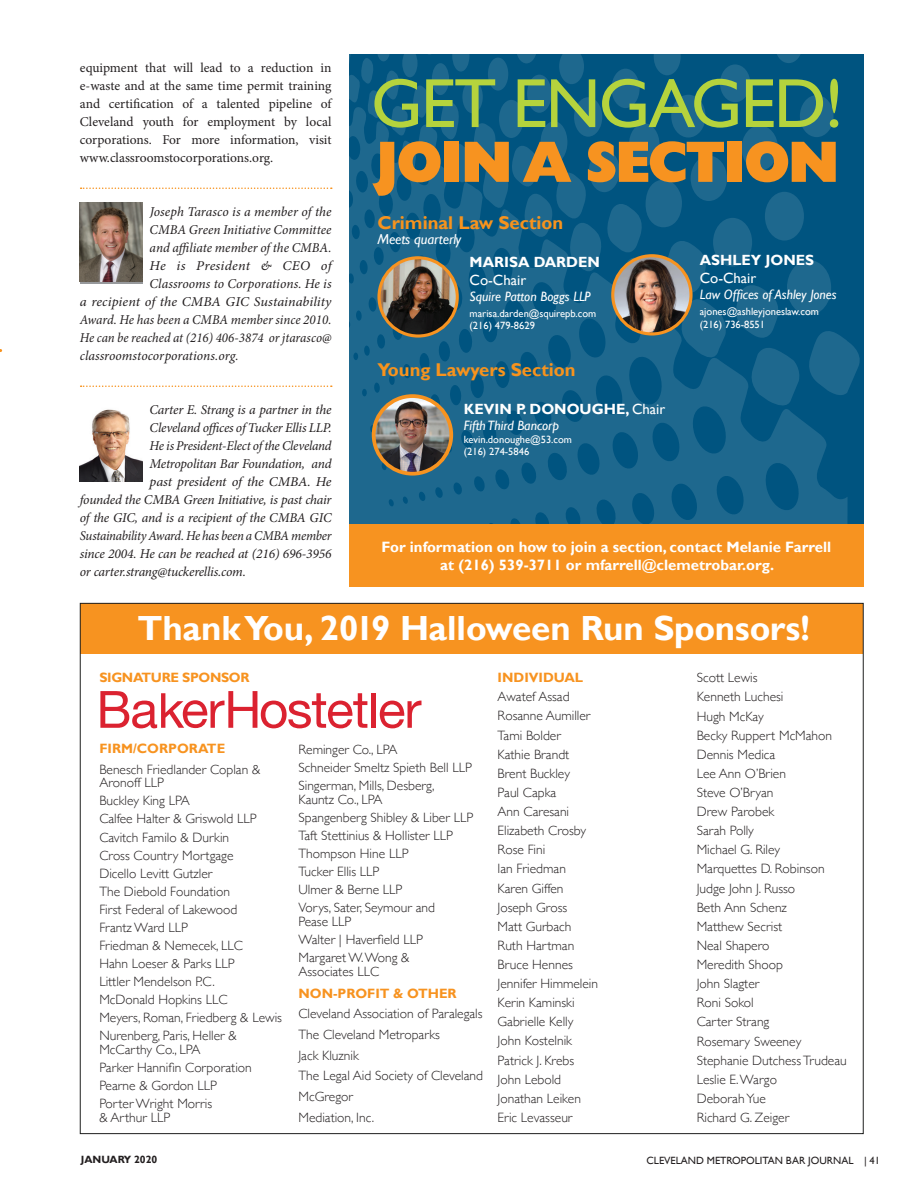
<style>
.page{position:relative;width:918px;height:1188px;background:#fff}
.page>*{position:absolute;margin:0;border:0;box-sizing:border-box;transform-origin:0 0}
.t1{font:69.9px "Gill Sans";letter-spacing:-.025em;color:#b5d33d}
.t2{font:57.75px "Gill Sans Extra Bold Display";letter-spacing:-.025em;color:#f79320}
.t3{font:700 34.95px "Gill Sans";letter-spacing:-.005em;color:#fff}
.t4{font:700 18.45px "Gill Sans";color:#f7931d}
.t5{font:700 15px/18px "Gill Sans";color:#fff;text-align:center}
.t6{font:700 14.7px "Gill Sans";color:#fff}
.t7{font:14.7px "Gill Sans";color:#fff}
.t8{font:italic 14.4px "Gill Sans";letter-spacing:-.01em;color:#fff}
.t9{font:italic 13.65px "Gill Sans";color:#fff}
.t10{font:300 13.5px/19px "Gill Sans";color:#231f20}
.t11{font:italic 13.5px "Minion Pro";letter-spacing:-.01em;color:#231f20}
.t12{font:13.5px/18px "Minion Pro";letter-spacing:-.005em;color:#231f20;text-align:justify}
.t13{font:italic 13.5px "Minion Pro";letter-spacing:-.01em;color:#231f20;scale:.96 1}
.t14{font:italic 13.5px "Minion Pro";letter-spacing:-.01em;color:#231f20;scale:1.05 1}
.t15{font:700 13.5px "Gill Sans";color:#f79320}
.t16{font:italic 13.5px "Minion Pro";letter-spacing:-.01em;color:#231f20;scale:.95 1}
.t17{font:italic 13.5px "Minion Pro";letter-spacing:.02em;color:#231f20;scale:1.05 1}
.t18{font:700 13.5px "Gill Sans";letter-spacing:-.025em;color:#f79320}
.t19{font:10.5px/12.6px "Gill Sans";color:#fff}
.t20{font:10.5px "Gill Sans";color:#231f20}
.t21{font:700 10.5px "Gill Sans";color:#231f20}
.s1{font-weight:400}
</style>
<div class="page">
<div style="left:80px;top:603px;width:783px;height:51px;background:#f79320"></div>
<svg style="left:100px;top:691px;width:267px;height:37px"></svg>
<svg style="left:380px;top:700px;width:41px;height:28px"></svg>
<hr style="left:372px;top:693px;width:4px;height:35px;background:#db2230">
<svg style="left:332px;top:54px;width:529px;height:471px;background:#19648b"></svg>
<div style="left:349px;top:525px;width:515px;height:62px;background:#f79320"></div>
<img style="left:379px;top:258px;width:78px;height:78px;border-radius:39px">
<div style="left:377px;top:256px;width:82px;height:82px;border:3px solid #f79320;border-radius:50%"></div>
<img style="left:374px;top:396px;width:77px;height:78px;border-radius:39px">
<div style="left:372px;top:394px;width:81px;height:82px;border:4px solid #f79320;border-radius:50%"></div>
<svg style="left:81px;top:188px;width:251px;height:1px"></svg>
<svg style="left:81px;top:386px;width:251px;height:1px"></svg>
<svg style="left:80px;top:281px;width:63px;height:3px"></svg>
<img style="left:80px;top:203px;width:63px;height:78px">
<img style="left:80px;top:409px;width:63px;height:73px">
<img style="left:613px;top:256px;width:78px;height:78px;border-radius:39px">
<div style="left:611px;top:254px;width:82px;height:82px;border:3px solid #f79320;border-radius:50%"></div>
<p class="t12" style="left:80px;top:59px;width:253px">equipment that will lead to a reduction in e-waste and at the same time permit training and certification of a talented pipeline of Cleveland youth for employment by local corporations. For more information, visit www.classroomstocorporations.org.</p>
<p class="t11" style="left:150px;top:202px;width:183px">Joseph Tarasco is a member of the</p>
<p class="t11" style="left:150px;top:220px;width:183px">CMBA Green Initiative Committee</p>
<p class="t11" style="left:150px;top:238px;width:183px">and affiliate member of the CMBA.</p>
<p class="t17" style="left:150px;top:256px;width:175px">He is President &amp; CEO of</p>
<p class="t11" style="left:150px;top:274px;width:183px">Classrooms to Corporations. He is</p>
<p class="t14" style="left:80px;top:292px;width:241px">a recipient of the CMBA GIC Sustainability</p>
<p class="t13" style="left:80px;top:310px;width:264px">Award. He has been a CMBA member since 2010.</p>
<p class="t16" style="left:80px;top:328px;width:267px">He can be reached at (216) 406-3874 or jtarasco@</p>
<p class="t11" style="left:80px;top:346px;width:160px">classroomstocorporations.org.</p>
<p class="t11" style="left:149px;top:400px;width:184px">Carter E. Strang is a partner in the</p>
<p class="t11" style="left:150px;top:418px;width:183px">Cleveland offices of Tucker Ellis LLP.</p>
<p class="t11" style="left:150px;top:436px;width:183px">He is President-Elect of the Cleveland</p>
<p class="t11" style="left:150px;top:454px;width:183px">Metropolitan Bar Foundation, and</p>
<p class="t14" style="left:150px;top:472px;width:175px">past president of the CMBA. He</p>
<p class="t11" style="left:80px;top:490px;width:253px">founded the CMBA Green Initiative, is past chair</p>
<p class="t11" style="left:80px;top:508px;width:253px">of the GIC, and is a recipient of the CMBA GIC</p>
<p class="t13" style="left:80px;top:526px;width:264px">Sustainability Award. He has been a CMBA member</p>
<p class="t11" style="left:80px;top:544px;width:253px">since 2004. He can be reached at (216) 696-3956</p>
<p class="t11" style="left:80px;top:562px;width:168px">or carter.strang@tuckerellis.com.</p>
<h1 class="t1" style="left:371px;top:63px;width:474px">GET ENGAGED!</h1>
<h2 class="t2" style="left:375px;top:127px;width:465px">JOIN A SECTION</h2>
<h3 class="t4" style="left:377px;top:212px;width:187px">Criminal Law Section</h3>
<p class="t8" style="left:377px;top:230px;width:85px">Meets quarterly</p>
<p class="t6" style="left:470px;top:253px;width:132px">MARISA DARDEN</p>
<p class="t7" style="left:470px;top:271px;width:58px">Co-Chair</p>
<p class="t9" style="left:470px;top:288px;width:123px">Squire Patton Boggs LLP</p>
<p class="t19" style="left:470px;top:307px;width:128px">marisa.darden@squirepb.com (216) 479-8629</p>
<h3 class="t4" style="left:377px;top:359px;width:200px">Young Lawyers Section</h3>
<p class="t6" style="left:464px;top:400px;width:203px">KEVIN P. DONOUGHE, <span class="s1">Chair</span></p>
<p class="t9" style="left:464px;top:418px;width:97px">Fifth Third Bancorp</p>
<p class="t19" style="left:464px;top:433px;width:110px">kevin.donoughe@53.com (216) 274-5846</p>
<p class="t6" style="left:700px;top:252px;width:116px">ASHLEY JONES</p>
<p class="t7" style="left:700px;top:270px;width:58px">Co-Chair</p>
<p class="t9" style="left:700px;top:287px;width:138px">Law Offices of Ashley Jones</p>
<p class="t19" style="left:700px;top:306px;width:121px">ajones@ashleyjoneslaw.com (216) 736-8551</p>
<p class="t5" style="left:381px;top:538px;width:451px">For information on how to join a section, contact Melanie Farrell at (216) 539-3711 or mfarrell@clemetrobar.org.</p>
<h3 class="t3" style="left:138px;top:607px;width:674px">Thank You, 2019 Halloween Run Sponsors!</h3>
<p class="t18" style="left:99px;top:670px;width:152px">SIGNATURE SPONSOR</p>
<p class="t15" style="left:99px;top:740px;width:127px">FIRM/CORPORATE</p>
<p class="t10" style="left:99px;top:762px;width:162px;line-height:13.8px">Benesch Friedlander Coplan &amp;<br>Aronoff LLP</p>
<p class="t10" style="left:99px;top:791px;width:184px;line-height:18px">Buckley King LPA<br>Calfee Halter &amp; Griswold LLP<br>Cavitch Familo &amp; Durkin<br>Cross Country Mortgage<br>Dicello Levitt Gutzler<br>The Diebold Foundation<br>First Federal of Lakewood<br>Frantz Ward LLP<br>Friedman &amp; Nemecek, LLC<br>Hahn Loeser &amp; Parks LLP<br>Littler Mendelson P.C.<br>McDonald Hopkins LLC<br>Meyers, Roman, Friedberg &amp; Lewis<br>Nurenberg, Paris, Heller &amp;</p>
<p class="t10" style="left:99px;top:1040px;width:154px;line-height:18px">McCarthy Co., LPA<br>Parker Hannifin Corporation<br>Pearne &amp; Gordon LLP<br>Porter Wright Morris</p>
<p class="t10" style="left:99px;top:1107px;width:72px">&amp; Arthur LLP</p>
<p class="t10" style="left:298px;top:740px;width:175px;line-height:18px">Reminger Co., LPA<br>Schneider Smeltz Spieth Bell LLP<br>Singerman, Mills, Desberg,</p>
<p class="t10" style="left:298px;top:790px;width:176px;line-height:18px">Kauntz Co., LPA<br>Spangenberg Shibley &amp; Liber LLP<br>Taft Stettinius &amp; Hollister LLP<br>Thompson Hine LLP<br>Tucker Ellis LLP<br>Ulmer &amp; Berne LLP<br>Vorys, Sater, Seymour and</p>
<p class="t10" style="left:298px;top:912px;width:126px;line-height:18px">Pease LLP<br>Walter | Haverfield LLP<br>Margaret W. Wong &amp;</p>
<p class="t10" style="left:299px;top:961px;width:82px">Associates LLC</p>
<p class="t15" style="left:299px;top:985px;width:160px">NON-PROFIT &amp; OTHER</p>
<p class="t10" style="left:299px;top:1003px;width:186px;line-height:20.7px">Cleveland Association of Paralegals<br>The Cleveland Metroparks<br>Jack Kluznik<br>The Legal Aid Society of Cleveland<br>McGregor<br>Mediation, Inc.</p>
<p class="t15" style="left:498px;top:670px;width:87px">INDIVIDUAL</p>
<p class="t10" style="left:498px;top:687px;width:102px">Awatef Assad<br>Rosanne Aumiller<br>Tami Bolder<br>Kathie Brandt<br>Brent Buckley<br>Paul Capka<br>Ann Caresani<br>Elizabeth Crosby<br>Rose Fini<br>Ian Friedman<br>Karen Giffen<br>Joseph Gross<br>Matt Gurbach<br>Ruth Hartman<br>Bruce Hennes<br>Jennifer Himmelein<br>Kerin Kaminski<br>Gabrielle Kelly<br>John Kostelnik<br>Patrick J. Krebs<br>John Lebold<br>Jonathan Leiken<br>Eric Levasseur</p>
<p class="t10" style="left:697px;top:668px;width:152px">Scott Lewis<br>Kenneth Luchesi<br>Hugh McKay<br>Becky Ruppert McMahon<br>Dennis Medica<br>Lee Ann O’Brien<br>Steve O’Bryan<br>Drew Parobek<br>Sarah Polly<br>Michael G. Riley<br>Marquettes D. Robinson<br>Judge John J. Russo<br>Beth Ann Schenz<br>Matthew Secrist<br>Neal Shapero<br>Meredith Shoop<br>John Slagter<br>Roni Sokol<br>Carter Strang<br>Rosemary Sweeney<br>Stephanie Dutchess Trudeau<br>Leslie E. Wargo<br>Deborah Yue<br>Richard G. Zeiger</p>
<p class="t21" style="left:81px;top:1153px;width:78px">JANUARY 2020</p>
<p class="t20" style="left:647px;top:1154px;width:235px">CLEVELAND METROPOLITAN BAR JOURNAL | 41</p>
</div>
